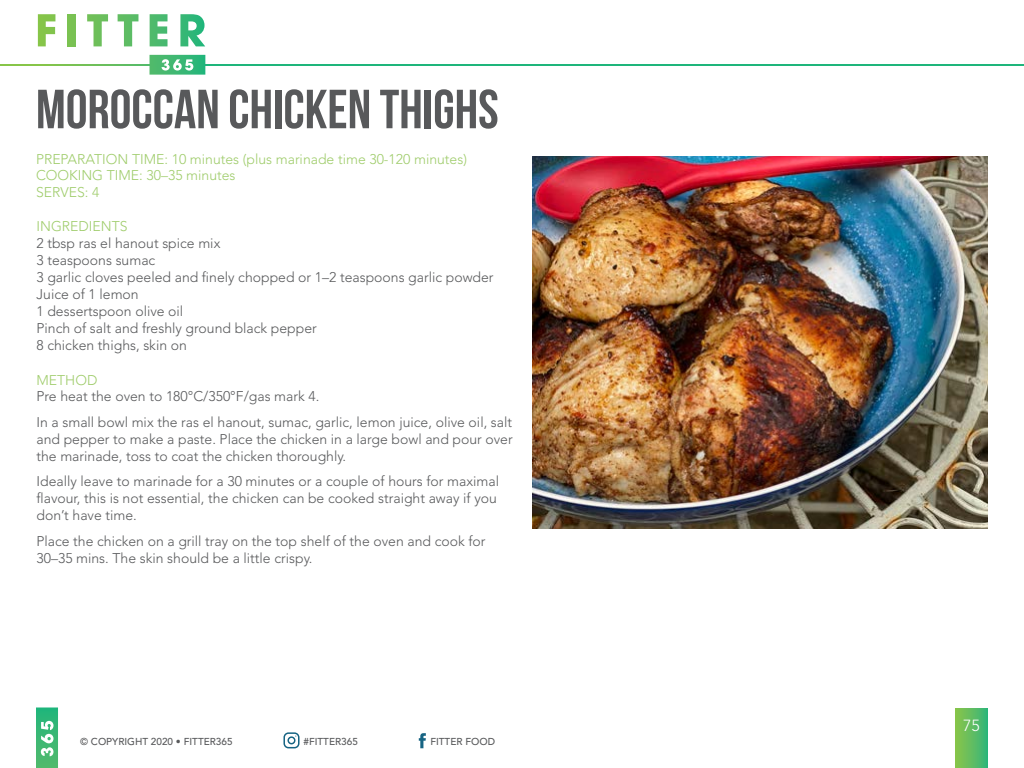
<style>
.page{position:relative;width:1024px;height:768px;background:#fff}
.page>*{position:absolute;margin:0;border:0;box-sizing:border-box;transform-origin:0 0}
.t1{font:55px "Bebas Neue";color:#58595b}
.t2{font:300 16px "Avenir";color:#fff}
.t3{font:300 14px/17px "Avenir";color:#58595b}
.t4{font:300 14px/17px "Avenir";color:#9fcc6b}
.t5{font:500 10px "Avenir";color:#58595b}
</style>
<div class="page">
<svg style="left:0;top:64px;width:150px;height:2px"></svg>
<hr style="left:203px;top:64px;width:821px;height:2px;background:#1eb57b">
<svg style="left:38px;top:14px;width:17px;height:32px"></svg>
<div style="left:68px;top:14px;width:8px;height:32px;background:#79c153"></div>
<svg style="left:87px;top:14px;width:21px;height:32px"></svg>
<svg style="left:118px;top:14px;width:20px;height:32px"></svg>
<svg style="left:150px;top:14px;width:18px;height:32px"></svg>
<svg style="left:180px;top:14px;width:25px;height:32px"></svg>
<svg style="left:150px;top:55px;width:55px;height:20px"></svg>
<svg style="left:36px;top:708px;width:22px;height:60px"></svg>
<svg style="left:955px;top:708px;width:33px;height:60px;background:#5fbd60"></svg>
<svg style="left:419px;top:733px;width:7px;height:15px"></svg>
<svg style="left:283px;top:732px;width:17px;height:16px"></svg>
<img style="left:533px;top:156px;width:455px;height:373px">
<h1 class="t1" style="left:36px;top:79px;width:464px">MOROCCAN CHICKEN THIGHS</h1>
<p class="t4" style="left:36px;top:150px;width:433px">PREPARATION TIME: 10 minutes (plus marinade time 30-120 minutes)<br>COOKING TIME: 30–35 minutes<br>SERVES: 4</p>
<p class="t4" style="left:37px;top:218px;width:93px">INGREDIENTS</p>
<p class="t3" style="left:37px;top:235px;width:459px">2 tbsp ras el hanout spice mix<br>3 teaspoons sumac<br>3 garlic cloves peeled and finely chopped or 1–2 teaspoons garlic powder<br>Juice of 1 lemon<br>1 dessertspoon olive oil<br>Pinch of salt and freshly ground black pepper<br>8 chicken thighs, skin on</p>
<p class="t4" style="left:36px;top:371px;width:62px">METHOD</p>
<p class="t3" style="left:36px;top:384px;width:477px;line-height:25.5px">Pre heat the oven to 180°C/350°F/gas mark 4.<br>In a small bowl mix the ras el hanout, sumac, garlic, lemon juice, olive oil, salt</p>
<p class="t3" style="left:36px;top:431px;width:478px">and pepper to make a paste. Place the chicken in a large bowl and pour over the marinade, toss to coat the chicken thoroughly.</p>
<p class="t3" style="left:36px;top:473px;width:464px">Ideally leave to marinade for a 30 minutes or a couple of hours for maximal flavour, this is not essential, the chicken can be cooked straight away if you don’t have time.</p>
<p class="t3" style="left:36px;top:533px;width:451px">Place the chicken on a grill tray on the top shelf of the oven and cook for<br>30–35 mins. The skin should be a little crispy.</p>
<p class="t5" style="left:80px;top:736px;width:154px">© COPYRIGHT 2020 • FITTER365</p>
<p class="t5" style="left:304px;top:736px;width:56px">#FITTER365</p>
<p class="t5" style="left:430px;top:736px;width:66px">FITTER FOOD</p>
<p class="t2" style="left:963px;top:716px;width:18px">75</p>
</div>
